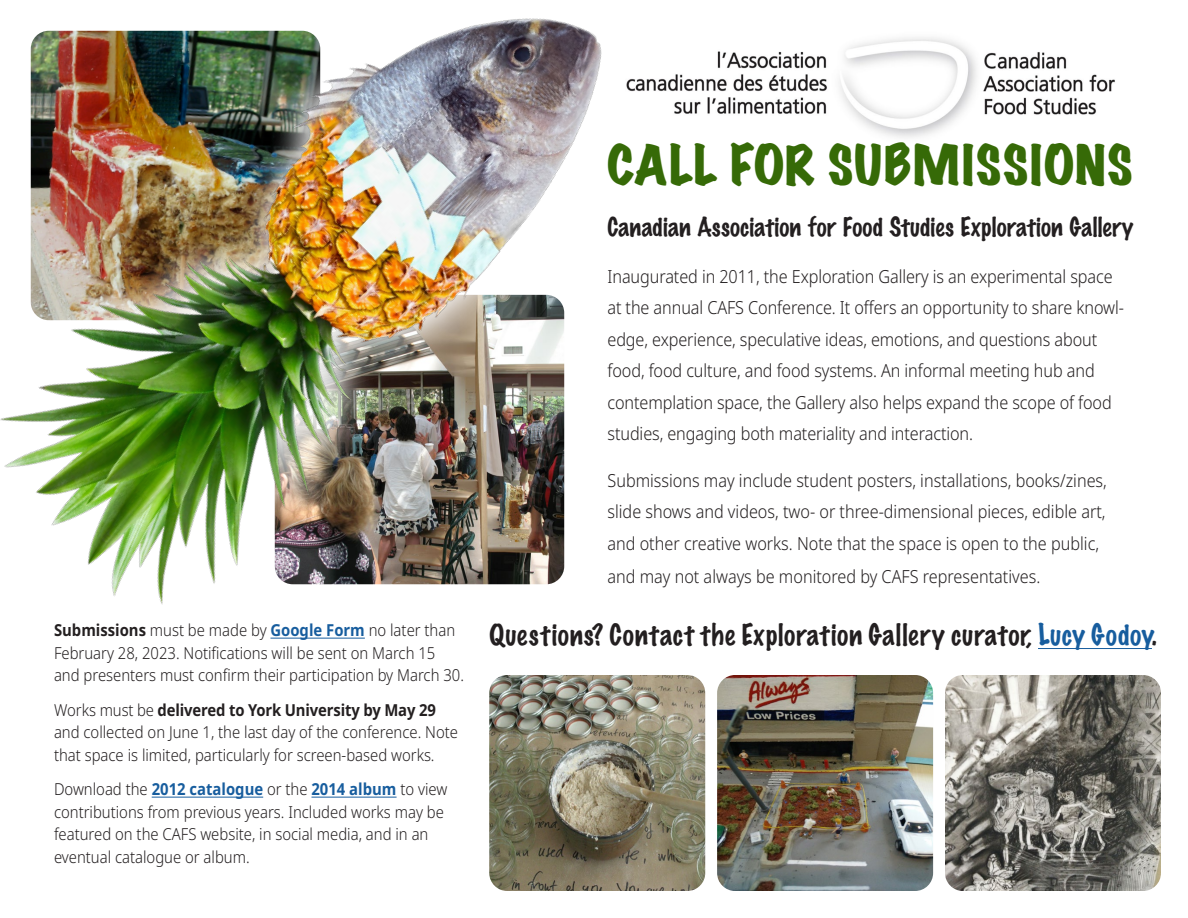
<style>
.page{position:relative;width:1188px;height:918px;background:#fff}
.page>*{position:absolute;margin:0;border:0;box-sizing:border-box;transform-origin:0 0}
.t1{font:expanded 49.5px "Marker Felt";letter-spacing:.035em;color:#366a07}
.t2{font:100 27px "Marker Felt";letter-spacing:.03em;color:#231f20}
.t3{font:100 24px "Marker Felt";letter-spacing:.01em;color:#231f20}
.t4{font:300 18px/31.5px "Noto Sans";letter-spacing:-.005em;color:#231f20;scale:.9 1}
.t5{font:300 16.5px/22.5px "Noto Sans";color:#231f20;scale:.9 1}
.s1{font-weight:700}
.s2{font-weight:700;color:#175d9e}
.s3{color:#175d9e}
</style>
<div class="page">
<img style="left:723px;top:37px;width:392px;height:101px">
<img style="left:0;top:18px;width:688px;height:620px">
<hr style="left:270px;top:638px;width:95px;height:1px;background:#175d9e">
<hr style="left:152px;top:797px;width:111px;height:1px;background:#175d9e">
<hr style="left:311px;top:797px;width:86px;height:1px;background:#175d9e">
<hr style="left:1038px;top:648px;width:114px;height:1px;background:#175d9e">
<img style="left:489px;top:675px;width:216px;height:216px">
<img style="left:717px;top:675px;width:216px;height:216px">
<img style="left:945px;top:675px;width:216px;height:216px">
<p class="t5" style="left:54px;top:620px;width:457px"><span class="s1">Submissions</span> must be made by <span class="s2">Google Form</span> no later than<br>February 28, 2023. Notifications will be sent on March 15 and presenters must confirm their participation by March 30.</p>
<p class="t5" style="left:54px;top:699px;width:450px">Works must be <span class="s1">delivered to York University by May 29 </span>and collected on June 1, the last day of the conference. Note that space is limited, particularly for screen-based works.</p>
<p class="t5" style="left:54px;top:779px;width:439px">Download the <span class="s2">2012 catalogue</span> or the <span class="s2">2014 album</span> to view contributions from previous years. Included works may be featured on the CAFS website, in social media, and in an eventual catalogue or album.</p>
<p class="t1" style="left:608px;top:126px;width:527px">CALL FOR SUBMISSIONS</p>
<p class="t3" style="left:608px;top:208px;width:528px">Canadian Association for Food Studies Exploration Gallery</p>
<p class="t4" style="left:608px;top:261px;width:575px">Inaugurated in 2011, the Exploration Gallery is an experimental space at the annual CAFS Conference. It offers an opportunity to share knowl&shy;edge, experience, speculative ideas, emotions, and questions about food, food culture, and food systems. An informal meeting hub and contemplation space, the Gallery also helps expand the scope of food studies, engaging both materiality and interaction.</p>
<p class="t4" style="left:608px;top:465px;width:556px;line-height:32px">Submissions may include student posters, installations, books/zines, slide shows and videos, two- or three-dimensional pieces, edible art, and other creative works. Note that the space is open to the public, and may not always be monitored by CAFS representatives.</p>
<p class="t2" style="left:489px;top:613px;width:669px">Questions? Contact the Exploration Gallery curator, <span class="s3">Lucy Godoy</span>.</p>
</div>
